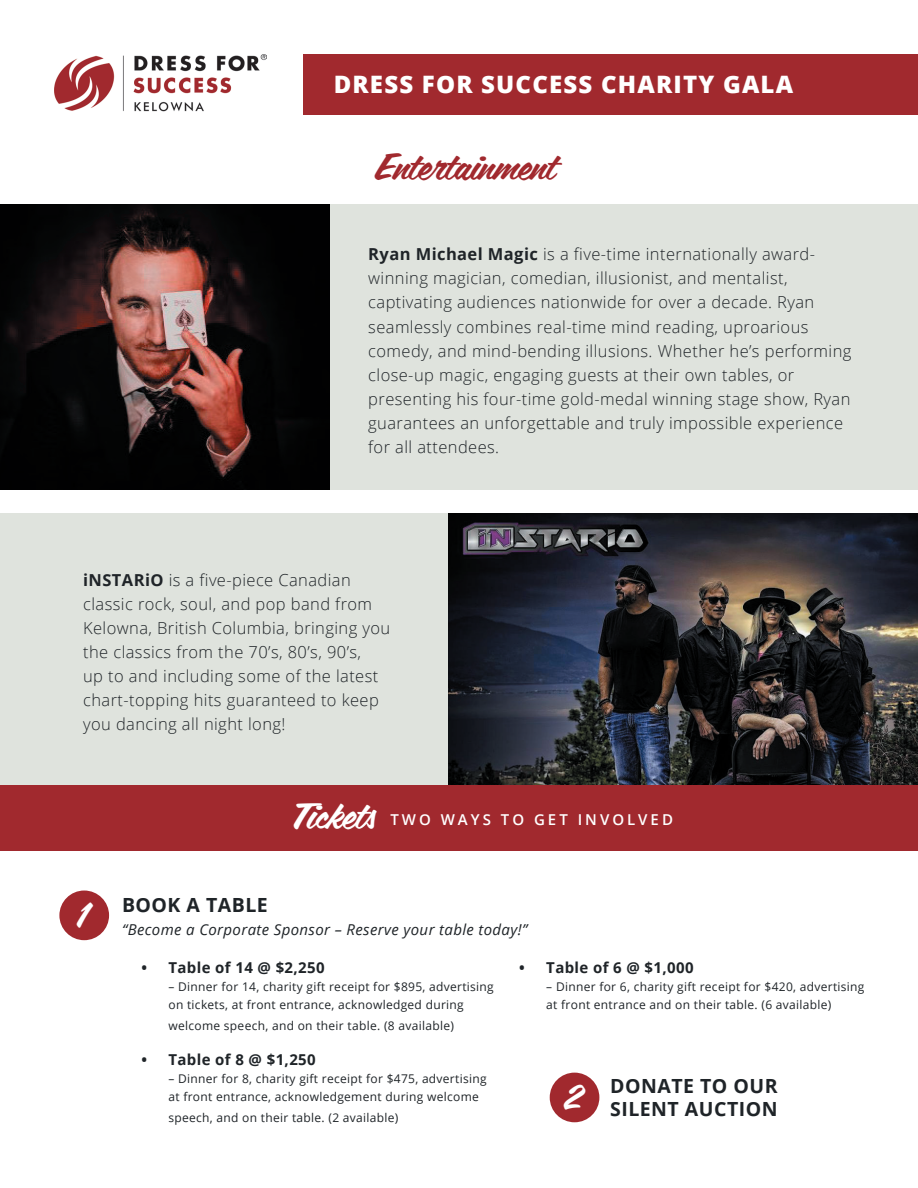
<style>
.page{position:relative;width:918px;height:1188px;background:#fff}
.page>*{position:absolute;margin:0;border:0;box-sizing:border-box;transform-origin:0 0}
.t1{font:36px "Coffee Service";color:#a1292e}
.t2{font:36px "Coffee Service";color:#fff}
.t3{font:800 24px "Open Sans";letter-spacing:.05em;color:#fff}
.t4{font:700 19.5px/23.4px "Open Sans";letter-spacing:.025em;color:#1f2428}
.t5{font:300 16.5px/24px "Open Sans";letter-spacing:.025em;color:#1f2428}
.t6{font:700 15px "Open Sans";letter-spacing:.025em;color:#1f2428}
.t7{font:italic 15px "Open Sans";letter-spacing:.025em;color:#1f2428}
.t8{font:600 15px "Open Sans";letter-spacing:.2em;color:#fff}
.t9{font:12px/18px "Open Sans";letter-spacing:.025em;color:#1f2428}
.s1{font-weight:700}
</style>
<div class="page">
<img style="left:54px;top:54px;width:213px;height:58px">
<div style="left:303px;top:54px;width:615px;height:60px;background:#a1292e"></div>
<div style="left:0;top:783px;width:918px;height:67px;background:#a1292e"></div>
<div style="left:0;top:205px;width:918px;height:285px;background:#dfe3dd"></div>
<div style="left:0;top:514px;width:918px;height:271px;background:#dfe3dd"></div>
<div style="left:59px;top:891px;width:50px;height:49px;background:#a1292e;border-radius:50%"></div>
<img style="left:448px;top:514px;width:470px;height:271px">
<img style="left:0;top:204px;width:329px;height:286px">
<div style="left:550px;top:1073px;width:49px;height:49px;background:#a1292e;border-radius:50%"></div>
<h2 class="t3" style="left:334px;top:66px;width:461px">DRESS FOR SUCCESS CHARITY GALA</h2>
<h1 class="t1" style="left:376px;top:143px;width:181px">Entertainment</h1>
<p class="t5" style="left:368px;top:242px;width:485px"><span class="s1">Ryan Michael Magic</span> is a five-time internationally award&shy;winning magician, comedian, illusionist, and mentalist, captivating audiences nationwide for over a decade. Ryan seamlessly combines real-time mind reading, uproarious comedy, and mind-bending illusions. Whether he’s performing close-up magic, engaging guests at their own tables, or presenting his four-time gold-medal winning stage show, Ryan guarantees an unforgettable and truly impossible experience for all attendees.</p>
<p class="t5" style="left:83px;top:568px;width:309px"><span class="s1">iNSTARiO</span> is a five-piece Canadian classic rock, soul, and pop band from Kelowna, British Columbia, bringing you the classics from the 70’s, 80’s, 90’s,<br>up to and including some of the latest chart-topping hits guaranteed to keep you dancing all night long!</p>
<h1 class="t2" style="left:76px;top:891px;width:12px">1</h1>
<h1 class="t2" style="left:293px;top:792px;width:84px">Tickets</h1>
<p class="t8" style="left:390px;top:809px;width:284px">TWO WAYS TO GET INVOLVED</p>
<p class="t4" style="left:122px;top:893px;width:147px">BOOK A TABLE</p>
<p class="t7" style="left:122px;top:920px;width:407px">“Become a Corporate Sponsor – Reserve your table today!”</p>
<p class="t6" style="left:141px;top:957px;width:185px">• Table of 14 @ $2,250</p>
<p class="t9" style="left:168px;top:978px;width:327px">– Dinner for 14, charity gift receipt for $895, advertising on tickets, at front entrance, acknowledged during</p>
<p class="t9" style="left:168px;top:1017px;width:287px">welcome speech, and on their table. (8 available)</p>
<p class="t6" style="left:141px;top:1049px;width:176px">• Table of 8 @ $1,250</p>
<p class="t9" style="left:168px;top:1069px;width:320px">– Dinner for 8, charity gift receipt for $475, advertising at front entrance, acknowledgement during welcome</p>
<p class="t9" style="left:168px;top:1108px;width:231px">speech, and on their table. (2 available)</p>
<p class="t6" style="left:519px;top:957px;width:176px">• Table of 6 @ $1,000</p>
<p class="t9" style="left:546px;top:978px;width:320px">– Dinner for 6, charity gift receipt for $420, advertising at front entrance and on their table. (6 available)</p>
<h1 class="t2" style="left:563px;top:1073px;width:19px">2</h1>
<p class="t4" style="left:610px;top:1073px;width:169px">DONATE TO OUR<br>SILENT AUCTION</p>
</div>
